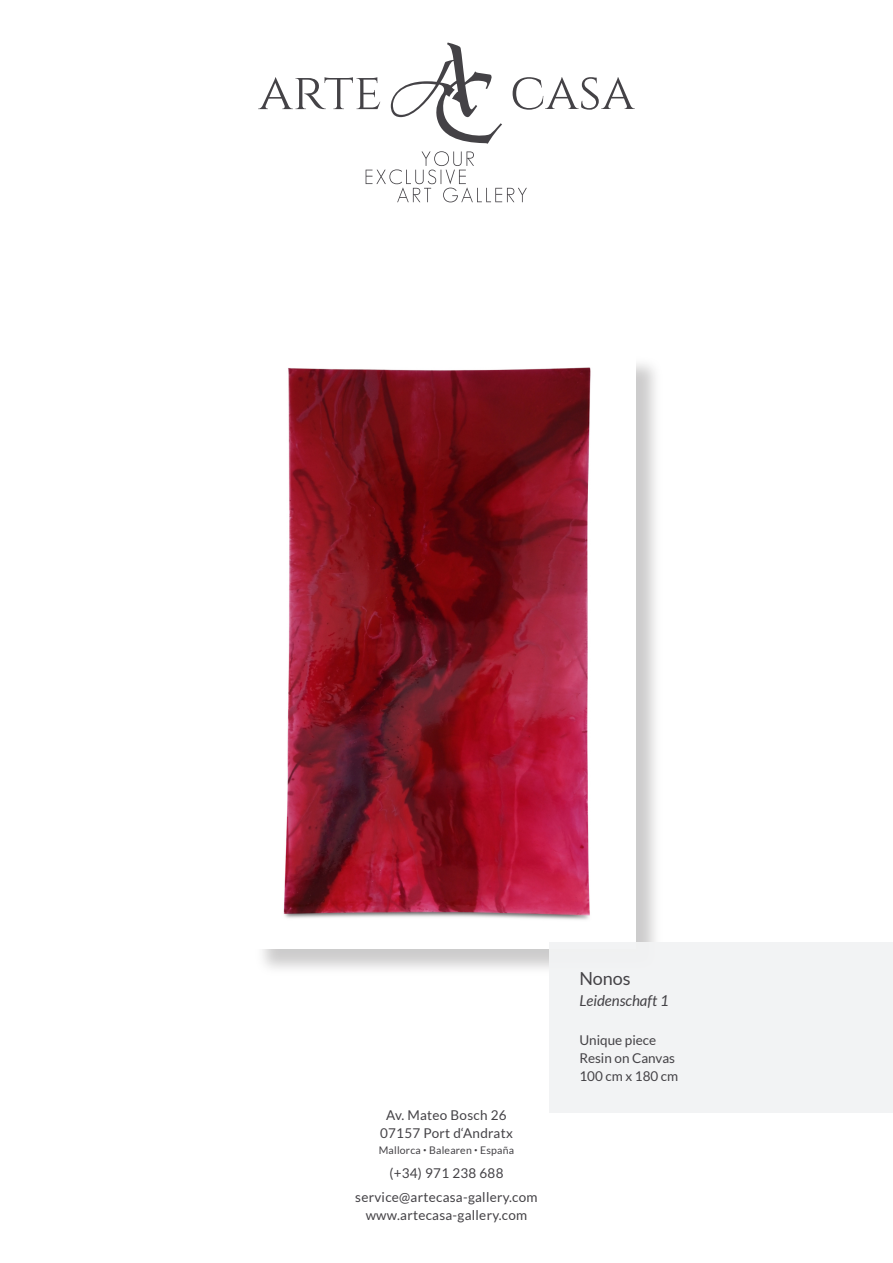
<style>
.page{position:relative;width:893px;height:1263px;background:#fff}
.page>*{position:absolute;margin:0;border:0;box-sizing:border-box;transform-origin:0 0}
.t1{font:18px "Lato";color:#444246}
.t2{font:italic 15px "Lato";color:#444246}
.t3{font:13.5px/18px "Lato";letter-spacing:.02em;color:#444246;text-align:center}
.t4{font:13.5px/18px "Lato";color:#444246}
.t5{font:10.5px "Lato";letter-spacing:.02em;color:#444246}
</style>
<div class="page">
<svg style="left:513px;top:77px;width:122px;height:33px"></svg>
<svg style="left:258px;top:77px;width:122px;height:32px"></svg>
<svg style="left:391px;top:43px;width:111px;height:101px"></svg>
<svg style="left:366px;top:151px;width:161px;height:51px"></svg>
<img style="left:283px;top:367px;width:308px;height:582px">
<div style="left:550px;top:942px;width:343px;height:170px;background:#f2f3f4"></div>
<p class="t3" style="left:380px;top:1107px;width:134px">Av. Mateo Bosch 26<br>07157 Port d‘Andratx</p>
<p class="t5" style="left:379px;top:1145px;width:137px">Mallorca <sup>•</sup> Balearen <sup>•</sup> España</p>
<p class="t3" style="left:355px;top:1161px;width:184px;line-height:24px">(+34) 971 238 688 service@artecasa-gallery.com</p>
<p class="t3" style="left:366px;top:1206px;width:163px">www.artecasa-gallery.com</p>
<h1 class="t1" style="left:579px;top:971px;width:53px">Nonos</h1>
<p class="t2" style="left:579px;top:994px;width:91px">Leidenschaft 1</p>
<p class="t4" style="left:579px;top:1032px;width:100px">Unique piece<br>Resin on Canvas<br>100 cm x 180 cm</p>
</div>
